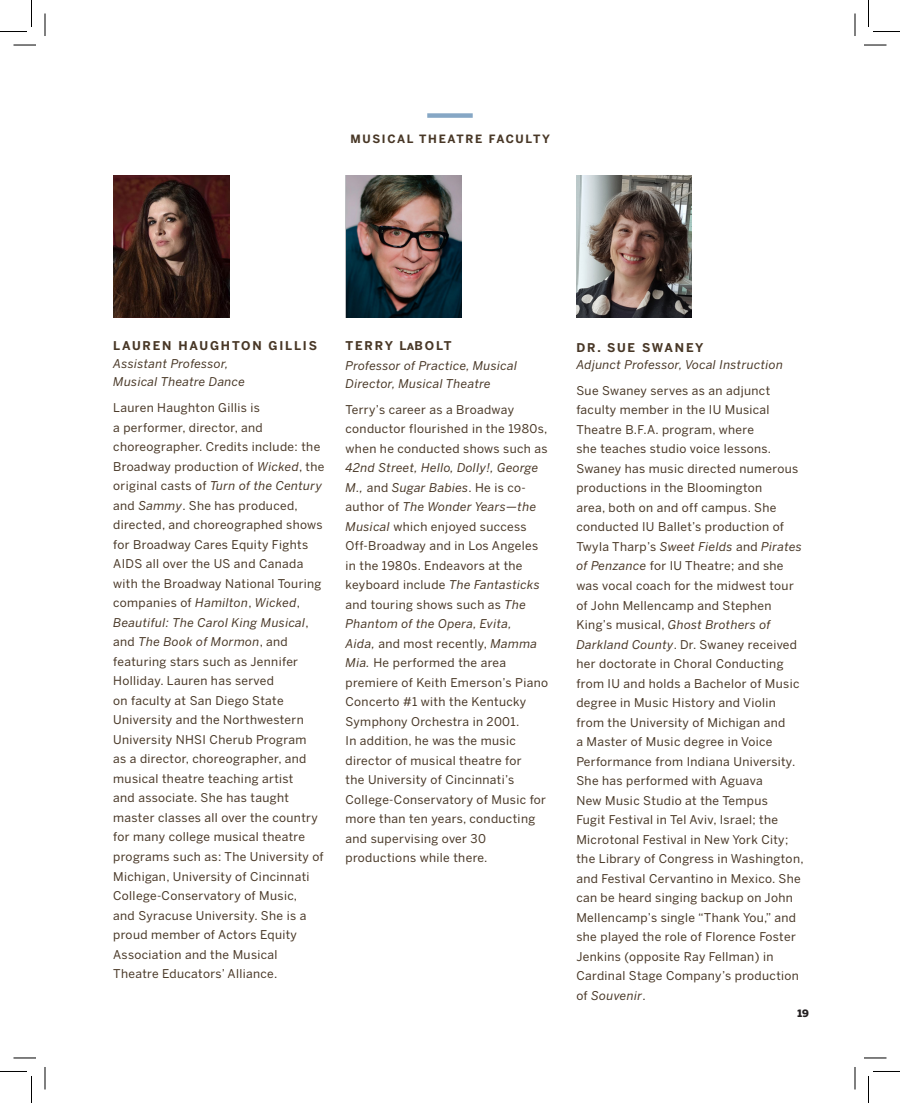
<style>
.page{position:relative;width:900px;height:1103px;background:#fff}
.page>*{position:absolute;margin:0;border:0;box-sizing:border-box;transform-origin:0 0}
.t1{font:12px/19.5px "Benton Sans";letter-spacing:.03em;color:#483726}
.t2{font:italic 12px/18px "Benton Sans";letter-spacing:.03em;color:#483726}
.t3{font:700 12px "Benton Sans";letter-spacing:.145em;color:#483726}
.t4{font:700 11.4px "Benton Sans";letter-spacing:.15em;color:#483726}
.t5{font:900 10.2px "Benton Sans";color:#231f20}
.s1{font-weight:700;font-style:normal}
.s2{font-style:italic}
</style>
<div class="page">
<div style="left:427px;top:113px;width:46px;height:5px;background:#86a7c5"></div>
<img style="left:113px;top:175px;width:116px;height:143px">
<img style="left:347px;top:175px;width:114px;height:143px">
<img style="left:576px;top:175px;width:116px;height:143px">
<svg style="left:14px;top:45px;width:22px;height:1px"></svg>
<svg style="left:864px;top:45px;width:22px;height:1px"></svg>
<svg style="left:14px;top:1057px;width:22px;height:1px"></svg>
<svg style="left:864px;top:1057px;width:22px;height:1px"></svg>
<svg style="left:45px;top:14px;width:1px;height:22px"></svg>
<svg style="left:45px;top:1067px;width:1px;height:22px"></svg>
<svg style="left:855px;top:14px;width:1px;height:22px"></svg>
<svg style="left:855px;top:1067px;width:1px;height:22px"></svg>
<svg style="left:0;top:0;width:32px;height:32px"></svg>
<svg style="left:0;top:1071px;width:32px;height:31px"></svg>
<svg style="left:868px;top:0;width:32px;height:32px"></svg>
<svg style="left:868px;top:1071px;width:32px;height:31px"></svg>
<p class="t4" style="left:350px;top:131px;width:201px">MUSICAL THEATRE FACULTY</p>
<p class="t2" style="left:113px;top:337px;width:205px"><span class="s1">LAUREN HAUGHTON GILLIS<br></span>Assistant Professor,<br>Musical Theatre Dance</p>
<p class="t1" style="left:113px;top:398px;width:213px">Lauren Haughton Gillis is<br>a performer, director, and choreographer. Credits include: the<br>Broadway production of <span class="s2">Wicked</span>, the original casts of <span class="s2">Turn of the Century </span>and <span class="s2">Sammy</span>. She has produced, directed, and choreographed shows for Broadway Cares Equity Fights<br>AIDS all over the US and Canada with the Broadway National Touring companies of <span class="s2">Hamilton</span>, <span class="s2">Wicked</span>,<br><span class="s2">Beautiful: The Carol King Musical</span>, and <span class="s2">The Book of Mormon</span>, and featuring stars such as Jennifer<br>Holliday. Lauren has served<br>on faculty at San Diego State<br>University and the Northwestern<br>University NHSI Cherub Program<br>as a director, choreographer, and musical theatre teaching artist<br>and associate. She has taught master classes all over the country for many college musical theatre programs such as: The University of<br>Michigan, University of Cincinnati<br>College-Conservatory of Music,<br>and Syracuse University. She is a proud member of Actors Equity<br>Association and the Musical<br>Theatre Educators’ Alliance.</p>
<p class="t2" style="left:346px;top:336px;width:173px;line-height:19.5px"><span class="s1">TERRY LaBOLT<br></span>Professor of Practice, Musical</p>
<p class="t2" style="left:346px;top:374px;width:147px">Director, Musical Theatre</p>
<p class="t1" style="left:346px;top:400px;width:204px">Terry’s career as a Broadway conductor flourished in the 1980s, when he conducted shows such as<br><span class="s2">42nd Street, Hello, Dolly!, George<br>M.,</span> and <span class="s2">Sugar Babies</span>. He is co&shy;author of <span class="s2">The Wonder Years—the<br>Musical</span> which enjoyed success<br>Off-Broadway and in Los Angeles in the 1980s. Endeavors at the keyboard include <span class="s2">The Fantasticks </span>and touring shows such as <span class="s2">The<br>Phantom of the Opera, Evita,<br>Aida,</span> and most recently, <span class="s2">Mamma<br>Mia.</span> He performed the area premiere of Keith Emerson’s Piano<br>Concerto #1 with the Kentucky<br>Symphony Orchestra in 2001.<br>In addition, he was the music director of musical theatre for<br>the University of Cincinnati’s<br>College-Conservatory of Music for more than ten years, conducting and supervising over 30 productions while there.</p>
<p class="t3" style="left:576px;top:340px;width:129px">DR. SUE SWANEY</p>
<p class="t2" style="left:576px;top:355px;width:208px">Adjunct Professor, Vocal Instruction</p>
<p class="t1" style="left:576px;top:381px;width:229px">Sue Swaney serves as an adjunct faculty member in the IU Musical Theatre B.F.A. program, where<br>she teaches studio voice lessons.<br>Swaney has music directed numerous productions in the Bloomington<br>area, both on and off campus. She conducted IU Ballet’s production of Twyla Tharp’s <span class="s2">Sweet Fields</span> and <span class="s2">Pirates of Penzance</span> for IU Theatre; and she was vocal coach for the midwest tour of John Mellencamp and Stephen King’s musical, <span class="s2">Ghost Brothers of Darkland County</span>. Dr. Swaney received her doctorate in Choral Conducting from IU and holds a Bachelor of Music degree in Music History and Violin from the University of Michigan and<br>a Master of Music degree in Voice Performance from Indiana University.<br>She has performed with Aguava<br>New Music Studio at the Tempus<br>Fugit Festival in Tel Aviv, Israel; the Microtonal Festival in New York City; the Library of Congress in Washington, and Festival Cervantino in Mexico. She can be heard singing backup on John Mellencamp’s single “Thank You,” and she played the role of Florence Foster Jenkins (opposite Ray Fellman) in Cardinal Stage Company’s production of <span class="s2">Souvenir</span>.</p>
<p class="t5" style="left:797px;top:1006px;width:13px">19</p>
</div>
